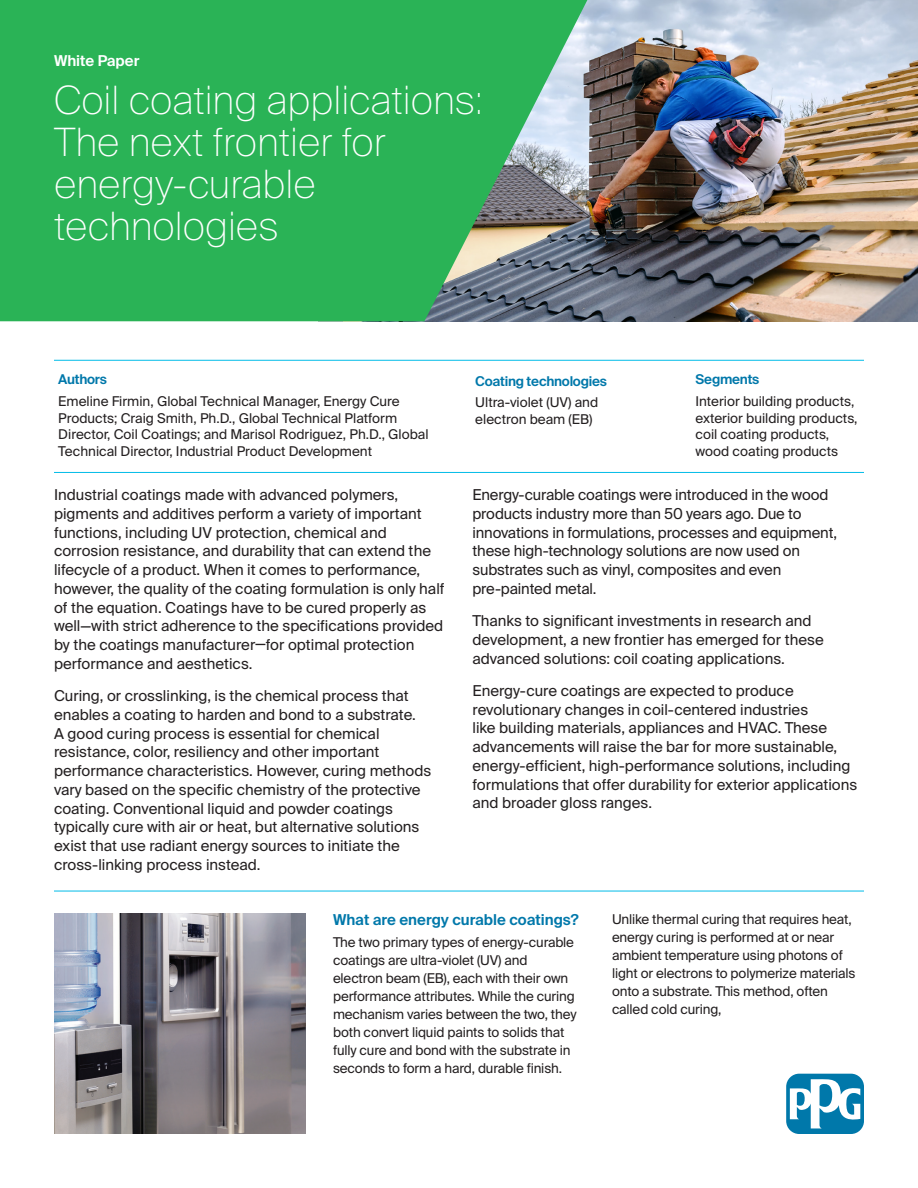
<style>
.page{position:relative;width:918px;height:1188px;background:#fff}
.page>*{position:absolute;margin:0;border:0;box-sizing:border-box;transform-origin:0 0}
.Product_Name{font:100 39px/42px "Suisse Intl";color:#fff}
.Intro_Paragraph{font:15px/18.8px "Suisse Intl";color:#231f20}
.Paragraph_Header{font:600 15px "Suisse Intl";color:#0078aa}
.Product_Name-2{font:600 15px "Suisse Intl";color:#fff}
.Cell_Text_Left_Side{font:13.5px/18px "Suisse Intl";letter-spacing:-.01em;color:#231f20}
.Cell_Header_Left{font:600 13.5px "Suisse Intl";letter-spacing:-.02em;color:#0078aa}
</style>
<div class="page">
<img style="left:587px;top:0;width:331px;height:321px">
<svg style="left:0;top:0;width:587px;height:321px;fill:#2ab356"></svg>
<div style="left:786px;top:1074px;width:78px;height:60px;background:#0078aa;border-radius:13px"></div>
<svg style="left:790px;top:1079px;width:70px;height:49px"></svg>
<hr style="left:54px;top:360px;width:810px;height:1px;background:#02bce8">
<hr style="left:54px;top:472px;width:810px;height:1px;background:#02bce8">
<hr style="left:54px;top:891px;width:810px;height:1px;background:#02bce8">
<img style="left:54px;top:913px;width:252px;height:221px">
<p class="Product_Name-2" style="left:54px;top:52px;width:87px">White Paper</p>
<p class="Product_Name" style="left:54px;top:80px;width:431px">Coil coating applications:<br>The next frontier for energy-curable technologies</p>
<p class="Cell_Header_Left" style="left:58px;top:372px;width:50px">Authors</p>
<p class="Cell_Text_Left_Side" style="left:58px;top:393px;width:372px;line-height:16.5px">Emeline Firmin, Global Technical Manager, Energy Cure Products; Craig Smith, Ph.D., Global Technical Platform Director, Coil Coatings; and Marisol Rodriguez, Ph.D., Global Technical Director, Industrial Product Development</p>
<p class="Cell_Header_Left" style="left:475px;top:373px;width:133px">Coating technologies</p>
<p class="Cell_Text_Left_Side" style="left:475px;top:394px;width:124px;line-height:16.5px">Ultra-violet (UV) and electron beam (EB)</p>
<p class="Cell_Header_Left" style="left:695px;top:372px;width:65px">Segments</p>
<p class="Cell_Text_Left_Side" style="left:695px;top:393px;width:164px;line-height:16.5px">Interior building products, exterior building products, coil coating products, wood coating products</p>
<p class="Intro_Paragraph" style="left:54px;top:486px;width:392px">Industrial coatings made with advanced polymers, pigments and additives perform a variety of important functions, including UV protection, chemical and corrosion resistance, and durability that can extend the lifecycle of a product. When it comes to performance, however, the quality of the coating formulation is only half of the equation. Coatings have to be cured properly as well—with strict adherence to the specifications provided by the coatings manufacturer—for optimal protection performance and aesthetics.</p>
<p class="Intro_Paragraph" style="left:54px;top:687px;width:379px">Curing, or crosslinking, is the chemical process that enables a coating to harden and bond to a substrate.<br>A good curing process is essential for chemical resistance, color, resiliency and other important performance characteristics. However, curing methods vary based on the specific chemistry of the protective coating. Conventional liquid and powder coatings typically cure with air or heat, but alternative solutions exist that use radiant energy sources to initiate the cross-linking process instead.</p>
<p class="Intro_Paragraph" style="left:472px;top:486px;width:366px">Energy-curable coatings were introduced in the wood products industry more than 50 years ago. Due to innovations in formulations, processes and equipment, these high-technology solutions are now used on substrates such as vinyl, composites and even pre-painted metal.</p>
<p class="Intro_Paragraph" style="left:472px;top:612px;width:353px">Thanks to significant investments in research and development, a new frontier has emerged for these advanced solutions: coil coating applications.</p>
<p class="Intro_Paragraph" style="left:472px;top:681px;width:386px">Energy-cure coatings are expected to produce revolutionary changes in coil-centered industries<br>like building materials, appliances and HVAC. These advancements will raise the bar for more sustainable, energy-efficient, high-performance solutions, including formulations that offer durability for exterior applications and broader gloss ranges.</p>
<p class="Paragraph_Header" style="left:333px;top:911px;width:247px">What are energy curable coatings?</p>
<p class="Cell_Text_Left_Side" style="left:333px;top:934px;width:245px">The two primary types of energy-curable coatings are ultra-violet (UV) and electron beam (EB), each with their own performance attributes. While the curing mechanism varies between the two, they both convert liquid paints to solids that fully cure and bond with the substrate in seconds to form a hard, durable finish.</p>
<p class="Cell_Text_Left_Side" style="left:612px;top:910px;width:245px">Unlike thermal curing that requires heat, energy curing is performed at or near ambient temperature using photons of light or electrons to polymerize materials onto a substrate. This method, often called cold curing,</p>
</div>
